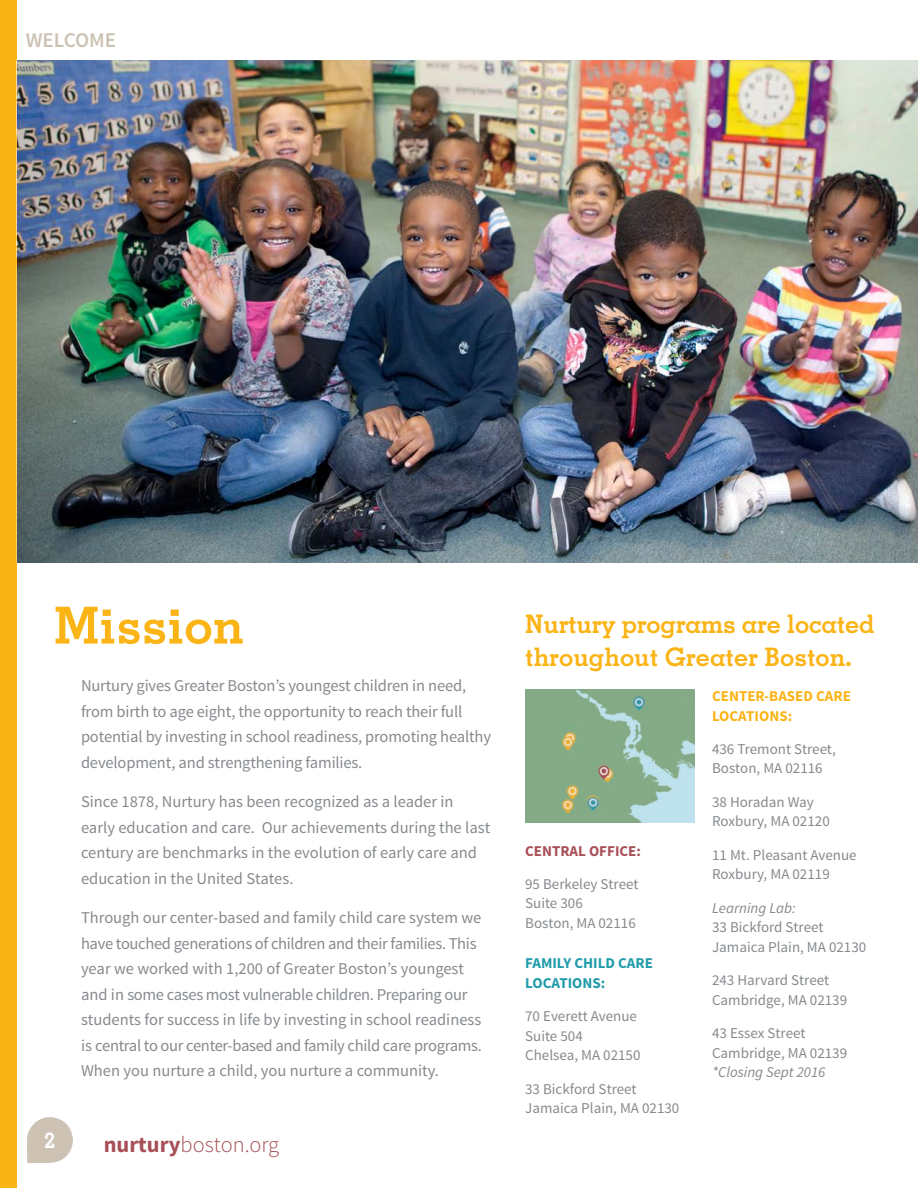
<style>
.page{position:relative;width:918px;height:1188px;background:#fff}
.page>*{position:absolute;margin:0;border:0;box-sizing:border-box;transform-origin:0 0}
.headings{font:700 51px "Memphis LT Pro";color:#fbb416}
.subheadings{font:700 25.5px/33px "Memphis LT Pro";letter-spacing:-.01em;color:#fbb416}
.t1{font:300 22.5px "Source Sans Pro";color:#a74f56}
.t2{font:700 21.45px "Memphis LT Pro";color:#fff}
.Page_topic{font:600 21px "Source Sans Pro";color:#cdc2b4}
.big_body{font:16.5px/25.5px "Source Sans Pro";letter-spacing:-.01em;color:#868a8e}
.big_body-2{font:15px/19.5px "Source Sans Pro";color:#868a8e}
.big_body-3{font:700 15px/19.5px "Source Sans Pro";color:#fbb416}
.big_body-4{font:700 15px/19.5px "Source Sans Pro";color:#219bab}
.big_body-5{font:italic 15px "Source Sans Pro";color:#868a8e}
.big_body-6{font:700 15px "Source Sans Pro";color:#a74f56}
.s1{font-weight:700}
.s2{font-style:italic}
</style>
<div class="page">
<svg style="left:27px;top:1117px;width:46px;height:46px"></svg>
<img style="left:17px;top:61px;width:901px;height:501px">
<div style="left:0;top:0;width:17px;height:1188px;background:#fbb416"></div>
<img style="left:525px;top:690px;width:169px;height:132px">
<p class="Page_topic" style="left:26px;top:27px;width:92px">WELCOME</p>
<p class="headings" style="left:54px;top:593px;width:192px">Mission</p>
<p class="big_body" style="left:81px;top:673px;width:412px">Nurtury gives Greater Boston’s youngest children in need, from birth to age eight, the opportunity to reach their full potential by investing in school readiness, promoting healthy development, and strengthening families.</p>
<p class="big_body" style="left:81px;top:789px;width:411px">Since 1878, Nurtury has been recognized as a leader in early education and care. Our achievements during the last century are benchmarks in the evolution of early care and education in the United States.</p>
<p class="big_body" style="left:81px;top:905px;width:402px">Through our center-based and family child care system we have touched generations of children and their families. This year we worked with 1,200 of Greater Boston’s youngest and in some cases most vulnerable children. Preparing our students for success in life by investing in school readiness is central to our center-based and family child care programs.<br>When you nurture a child, you nurture a community.</p>
<p class="t2" style="left:45px;top:1127px;width:12px">2</p>
<h3 class="t1" style="left:104px;top:1131px;width:177px"><span class="s1">nurtury</span>boston.org</h3>
<p class="subheadings" style="left:525px;top:607px;width:351px">Nurtury programs are located throughout Greater Boston.</p>
<p class="big_body-3" style="left:712px;top:687px;width:140px">CENTER-BASED CARE<br>LOCATIONS:</p>
<p class="big_body-2" style="left:712px;top:739px;width:125px">436 Tremont Street,<br>Boston, MA 02116</p>
<p class="big_body-2" style="left:712px;top:792px;width:119px">38 Horadan Way<br>Roxbury, MA 02120</p>
<p class="big_body-2" style="left:712px;top:845px;width:146px">11 Mt. Pleasant Avenue<br>Roxbury, MA 02119</p>
<p class="big_body-2" style="left:712px;top:898px;width:156px"><span class="s2">Learning Lab:<br></span>33 Bickford Street<br>Jamaica Plain, MA 02130</p>
<p class="big_body-2" style="left:712px;top:971px;width:137px">243 Harvard Street<br>Cambridge, MA 02139</p>
<p class="big_body-2" style="left:712px;top:1024px;width:137px">43 Essex Street<br>Cambridge, MA 02139</p>
<p class="big_body-5" style="left:712px;top:1063px;width:115px">*Closing Sept 2016</p>
<p class="big_body-6" style="left:525px;top:841px;width:117px">CENTRAL OFFICE:</p>
<p class="big_body-2" style="left:525px;top:874px;width:115px">95 Berkeley Street<br>Suite 306<br>Boston, MA 02116</p>
<p class="big_body-4" style="left:525px;top:954px;width:129px">FAMILY CHILD CARE<br>LOCATIONS:</p>
<p class="big_body-2" style="left:525px;top:1007px;width:117px">70 Everett Avenue<br>Suite 504<br>Chelsea, MA 02150</p>
<p class="big_body-2" style="left:525px;top:1079px;width:156px">33 Bickford Street<br>Jamaica Plain, MA 02130</p>
</div>
